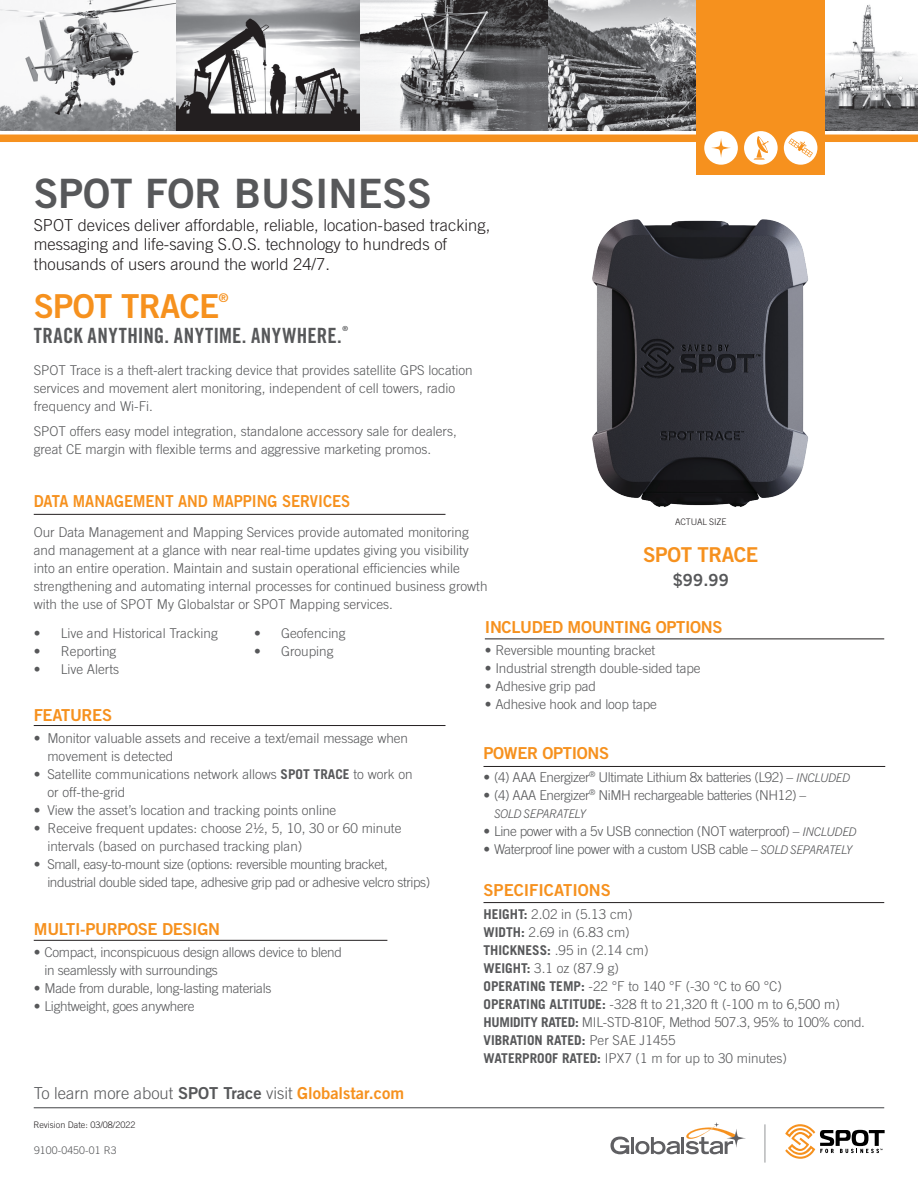
<style>
.page{position:relative;width:918px;height:1188px;background:#fff}
.page>*{position:absolute;margin:0;border:0;box-sizing:border-box;transform-origin:0 0}
.t1{font:40.5px "Trade Gothic Bold Two";color:#57585a}
.t2{font:33px "Trade Gothic Bold Two";letter-spacing:-.02em;color:#f6911e}
.t3{font:21px "Trade Gothic LT Std Bd Cn 20";letter-spacing:.02em;color:#57585a}
.t4{font:20.55px "Trade Gothic Bold Two";letter-spacing:-.02em;color:#f6911e}
.t5{font:16.8px "Trade Gothic Bold Two";color:#57585a}
.t6{font:300 16.5px/19.5px "Trade Gothic";color:#231f20}
.t7{font:16.5px "Trade Gothic Bold Two";letter-spacing:-.02em;color:#f6911e}
.t8{font:300 16.5px "Trade Gothic";color:#57585a}
.t9{font:16.5px "Trade Gothic Bold Two";color:#f6911e;scale:.9 1}
.t10{font:16.5px "Trade Gothic Bold Two";color:#f6911e}
.t11{font:300 13.5px/18px "Trade Gothic";color:#57585a}
.t12{font:300 13.5px/18px "Trade Gothic";letter-spacing:-.03em;color:#57585a}
.t13{font:300 13.5px "Trade Gothic";letter-spacing:-.02em;color:#57585a}
.t14{font:700 13.5px "Trade Gothic";color:#57585a}
.t15{font:italic 300 12px "Trade Gothic Next LT Pro";letter-spacing:-.03em;color:#57585a}
.t16{font:12px "Trade Gothic Bold Two";color:#f6911e}
.t17{font:300 10.5px "Trade Gothic";letter-spacing:.01em;color:#57585a}
.t18{font:300 9px "Trade Gothic";color:#231f20}
.t19{font:7.05px "Trade Gothic LT Std Bd Cn 20";color:#57585a}
.s1{font-weight:700}
.s2{font-family:"Trade Gothic Next LT Pro";font-style:italic;font-size:12px}
.s3{font-weight:300}
.s4{font-family:"Trade Gothic Bold Two";font-weight:400}
.s5{font-family:"Trade Gothic Bold Two";font-weight:400;color:#f6911e}
</style>
<div class="page">
<img style="left:592px;top:219px;width:216px;height:288px">
<hr style="left:34px;top:725px;width:412px;height:1px;background:#231f20">
<img style="left:0;top:0;width:328px;height:130px">
<div style="left:0;top:135px;width:918px;height:7px;background:#f6911e"></div>
<img style="left:825px;top:4px;width:93px;height:126px">
<img style="left:328px;top:0;width:221px;height:130px">
<img style="left:549px;top:0;width:147px;height:130px">
<div style="left:696px;top:0;width:129px;height:175px;background:#f6911e"></div>
<svg style="left:704px;top:131px;width:113px;height:34px"></svg>
<hr style="left:34px;top:1107px;width:850px;height:1px;background:#57585a">
<hr style="left:34px;top:940px;width:353px;height:1px;background:#231f20">
<hr style="left:484px;top:766px;width:401px;height:1px;background:#231f20">
<hr style="left:484px;top:902px;width:400px;height:1px;background:#231f20">
<hr style="left:485px;top:639px;width:399px;height:1px;background:#231f20">
<hr style="left:631px;top:1137px;width:3px;height:17px;background:#5f5f62">
<svg style="left:610px;top:1137px;width:19px;height:17px"></svg>
<svg style="left:635px;top:1122px;width:111px;height:32px"></svg>
<svg style="left:785px;top:1124px;width:100px;height:35px"></svg>
<hr style="left:765px;top:1124px;width:1px;height:39px;background:#939598">
<hr style="left:34px;top:514px;width:412px;height:1px;background:#231f20">
<p class="t1" style="left:34px;top:169px;width:400px">SPOT FOR BUSINESS</p>
<p class="t6" style="left:34px;top:215px;width:458px">SPOT devices deliver affordable, reliable, location-based tracking, messaging and life-saving S.O.S. technology to hundreds of thousands of users around the world 24/7.</p>
<p class="t2" style="left:34px;top:286px;width:187px">SPOT TRACE</p>
<p class="t16" style="left:219px;top:291px;width:11px">®</p>
<p class="t3" style="left:34px;top:323px;width:310px">TRACK ANYTHING. ANYTIME. ANYWHERE.</p>
<p class="t19" style="left:343px;top:325px;width:7px">®</p>
<p class="t11" style="left:34px;top:361px;width:441px">SPOT Trace is a theft-alert tracking device that provides satellite GPS location services and movement alert monitoring, independent of cell towers, radio frequency and Wi-Fi.</p>
<p class="t11" style="left:34px;top:422px;width:425px">SPOT offers easy model integration, standalone accessory sale for dealers, great CE margin with flexible terms and aggressive marketing promos.</p>
<p class="t9" style="left:34px;top:491px;width:353px">DATA MANAGEMENT AND MAPPING SERVICES</p>
<p class="t11" style="left:34px;top:523px;width:455px">Our Data Management and Mapping Services provide automated monitoring and management at a glance with near real-time updates giving you visibility into an entire operation. Maintain and sustain operational efficiencies while strengthening and automating internal processes for continued business growth with the use of SPOT My Globalstar or SPOT Mapping services.</p>
<p class="t11" style="left:34px;top:624px;width:186px">• Live and Historical Tracking</p>
<p class="t11" style="left:34px;top:642px;width:84px">• Reporting</p>
<p class="t11" style="left:34px;top:660px;width:87px">• Live Alerts</p>
<p class="t18" style="left:675px;top:517px;width:53px">ACTUAL SIZE</p>
<p class="t4" style="left:643px;top:542px;width:117px">SPOT TRACE</p>
<p class="t5" style="left:673px;top:569px;width:58px">$99.99</p>
<p class="t7" style="left:485px;top:617px;width:239px">INCLUDED MOUNTING OPTIONS</p>
<p class="t11" style="left:485px;top:641px;width:172px">• Reversible mounting bracket</p>
<p class="t11" style="left:485px;top:659px;width:217px">• Industrial strength double-sided tape</p>
<p class="t11" style="left:485px;top:677px;width:113px">• Adhesive grip pad</p>
<p class="t11" style="left:485px;top:695px;width:174px">• Adhesive hook and loop tape</p>
<p class="t11" style="left:254px;top:624px;width:93px">• Geofencing</p>
<p class="t11" style="left:254px;top:642px;width:81px">• Grouping</p>
<p class="t7" style="left:34px;top:705px;width:80px">FEATURES</p>
<p class="t11" style="left:47px;top:729px;width:362px;text-indent:-14px">• Monitor valuable assets and receive a text/email message when movement is detected</p>
<p class="t11" style="left:47px;top:765px;width:367px;text-indent:-14px">• Satellite communications network allows <span class="s1">SPOT TRACE</span> to work on or off-the-grid</p>
<p class="t11" style="left:34px;top:801px;width:304px">• View the asset’s location and tracking points online</p>
<p class="t11" style="left:47px;top:819px;width:356px;text-indent:-14px">• Receive frequent updates: choose 2½, 5, 10, 30 or 60 minute intervals (based on purchased tracking plan)</p>
<p class="t12" style="left:47px;top:855px;width:384px;text-indent:-14px">• Small, easy-to-mount size (options: reversible mounting bracket, industrial double sided tape, adhesive grip pad or adhesive velcro strips)</p>
<p class="t7" style="left:484px;top:743px;width:127px">POWER OPTIONS</p>
<p class="t12" style="left:484px;top:768px;width:368px">• (4) AAA Energizer<sup>®</sup> Ultimate Lithium 8x batteries (L92) – <span class="s2">INCLUDED</span></p>
<p class="t12" style="left:484px;top:786px;width:324px">• (4) AAA Energizer<sup>®</sup> NiMH rechargeable batteries (NH12) –</p>
<p class="t15" style="left:494px;top:805px;width:93px">SOLD SEPARATELY</p>
<p class="t12" style="left:484px;top:822px;width:375px">• Line power with a 5v USB connection (NOT waterproof) – <span class="s2">INCLUDED</span></p>
<p class="t12" style="left:484px;top:840px;width:370px">• Waterproof line power with a custom USB cable – <span class="s2">SOLD SEPARATELY</span></p>
<p class="t10" style="left:484px;top:880px;width:129px">SPECIFICATIONS</p>
<p class="t11" style="left:484px;top:905px;width:151px"><span class="s1">HEIGHT:</span> 2.02 in (5.13 cm)</p>
<p class="t11" style="left:484px;top:923px;width:148px"><span class="s1">WIDTH:</span> 2.69 in (6.83 cm)</p>
<p class="t11" style="left:484px;top:941px;width:167px"><span class="s1">THICKNESS:</span> .95 in (2.14 cm)</p>
<p class="t11" style="left:484px;top:959px;width:137px"><span class="s1">WEIGHT:</span> 3.1 oz (87.9 g)</p>
<p class="t11" style="left:484px;top:977px;width:300px"><span class="s1">OPERATING TEMP:</span> -22 °F to 140 °F (-30 °C to 60 °C)</p>
<p class="t11" style="left:484px;top:995px;width:358px"><span class="s1">OPERATING ALTITUDE:</span> -328 ft to 21,320 ft (-100 m to 6,500 m)</p>
<p class="t13" style="left:484px;top:1014px;width:383px"><span class="s1">HUMIDITY RATED:</span> MIL-STD-810F, Method 507.3, 95% to 100% cond.</p>
<p class="t14" style="left:484px;top:1032px;width:194px">VIBRATION RATED: <span class="s3">Per SAE J1455</span></p>
<p class="t11" style="left:484px;top:1049px;width:305px"><span class="s1">WATERPROOF RATED:</span> IPX7 (1 m for up to 30 minutes)</p>
<p class="t7" style="left:34px;top:918px;width:188px">MULTI-PURPOSE DESIGN</p>
<p class="t13" style="left:34px;top:944px;width:310px">• Compact, inconspicuous design allows device to blend</p>
<p class="t13" style="left:44px;top:962px;width:175px">in seamlessly with surroundings</p>
<p class="t13" style="left:34px;top:980px;width:239px">• Made from durable, long-lasting materials</p>
<p class="t13" style="left:34px;top:998px;width:162px">• Lightweight, goes anywhere</p>
<p class="t8" style="left:34px;top:1083px;width:372px">To learn more about <span class="s4">SPOT Trace</span> visit <span class="s5">Globalstar.com</span></p>
<p class="t18" style="left:33px;top:1120px;width:104px">Revision Date: 03/08/2022</p>
<p class="t17" style="left:34px;top:1144px;width:84px">9100-0450-01 R3</p>
</div>
